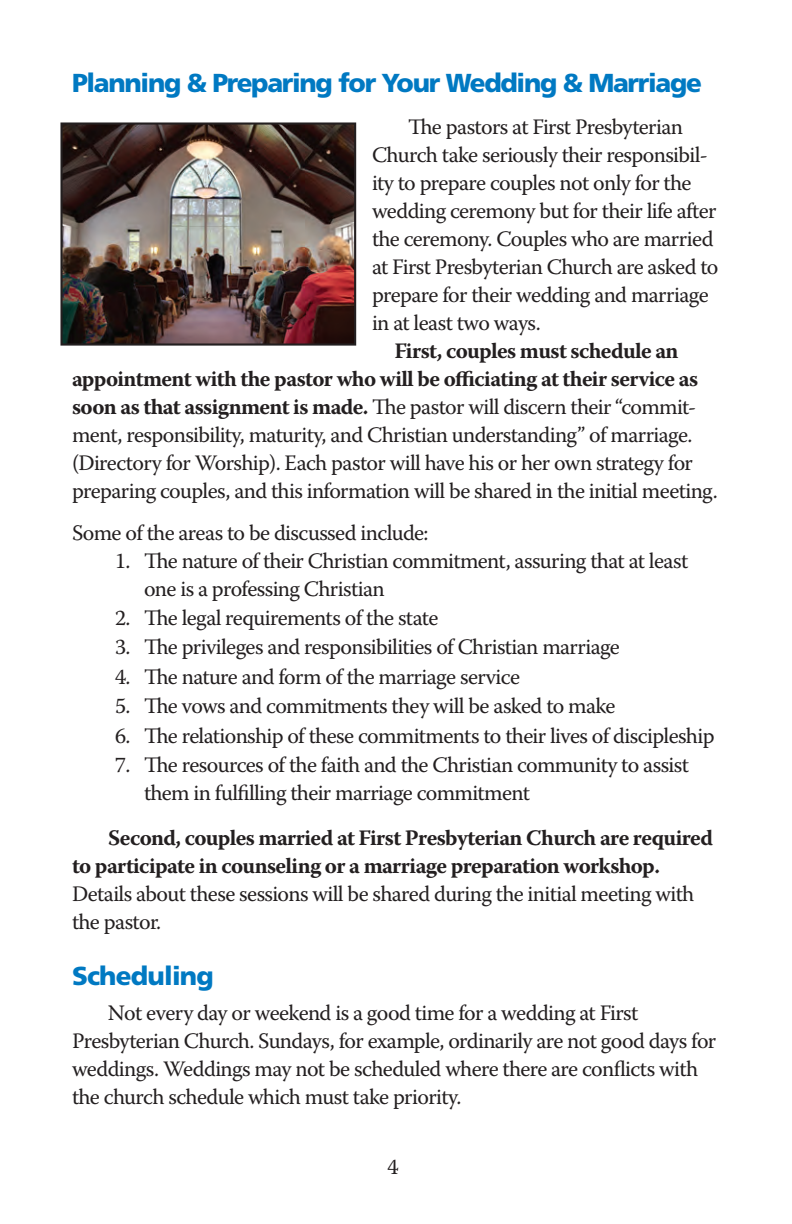
<style>
.page{position:relative;width:792px;height:1224px;background:#fff}
.page>*{position:absolute;margin:0;border:0;box-sizing:border-box;transform-origin:0 0}
.t1{font:900 26px "Frutiger LT Std";letter-spacing:-.05em;color:#0079c2}
.t2{font:900 26px "Frutiger LT Std";letter-spacing:-.03em;color:#0079c2}
.t3{font:22px/28px "Warnock Pro";letter-spacing:-.03em;color:#231f20}
.t4{font:700 22px/28px "Warnock Pro";letter-spacing:-.03em;color:#231f20}
.s1{font-weight:700}
</style>
<div class="page">
<img style="left:63px;top:125px;width:290px;height:218px">
<div style="left:60px;top:122px;width:296px;height:224px;border:2px solid #231f20"></div>
<p class="t1" style="left:72px;top:67px;width:632px">Planning &amp; Preparing for Your Wedding &amp; Marriage</p>
<p class="t3" style="left:372px;top:112px;width:348px;text-indent:36px">The pastors at First Presbyterian Church take seriously their responsibil&shy;ity to prepare couples not only for the wedding ceremony but for their life after the ceremony. Couples who are married at First Presbyterian Church are asked to prepare for their wedding and marriage in at least two ways.</p>
<p class="t3" style="left:72px;top:336px;width:647px;text-indent:323px"><span class="s1">First, couples must schedule an appointment with the pastor who will be officiating at their service as soon as that assignment is made.</span> The pastor will discern their “commit&shy;ment, responsibility, maturity, and Christian understanding” of marriage. (Directory for Worship). Each pastor will have his or her own strategy for preparing couples, and this information will be shared in the initial meeting.</p>
<p class="t3" style="left:72px;top:518px;width:358px">Some of the areas to be discussed include:</p>
<p class="t3" style="left:144px;top:546px;width:546px;text-indent:-29px">1. The nature of their Christian commitment, assuring that at least one is a professing Christian</p>
<p class="t3" style="left:115px;top:603px;width:325px">2. The legal requirements of the state</p>
<p class="t3" style="left:115px;top:633px;width:506px">3. The privileges and responsibilities of Christian marriage</p>
<p class="t3" style="left:115px;top:662px;width:406px">4. The nature and form of the marriage service</p>
<p class="t3" style="left:115px;top:692px;width:502px">5. The vows and commitments they will be asked to make</p>
<p class="t3" style="left:115px;top:721px;width:601px">6. The relationship of these commitments to their lives of discipleship</p>
<p class="t3" style="left:144px;top:751px;width:547px;text-indent:-29px">7. The resources of the faith and the Christian community to assist them in fulfilling their marriage commitment</p>
<p class="t4" style="left:72px;top:824px;width:643px;text-indent:36px">Second, couples married at First Presbyterian Church are required to participate in counseling or a marriage preparation workshop.</p>
<p class="t3" style="left:72px;top:880px;width:624px">Details about these sessions will be shared during the initial meeting with the pastor.</p>
<p class="t2" style="left:72px;top:960px;width:143px">Scheduling</p>
<p class="t3" style="left:72px;top:999px;width:646px;text-indent:36px">Not every day or weekend is a good time for a wedding at First Presbyterian Church. Sundays, for example, ordinarily are not good days for weddings. Weddings may not be scheduled where there are conflicts with the church schedule which must take priority.</p>
<p class="t3" style="left:387px;top:1152px;width:13px">4</p>
</div>
